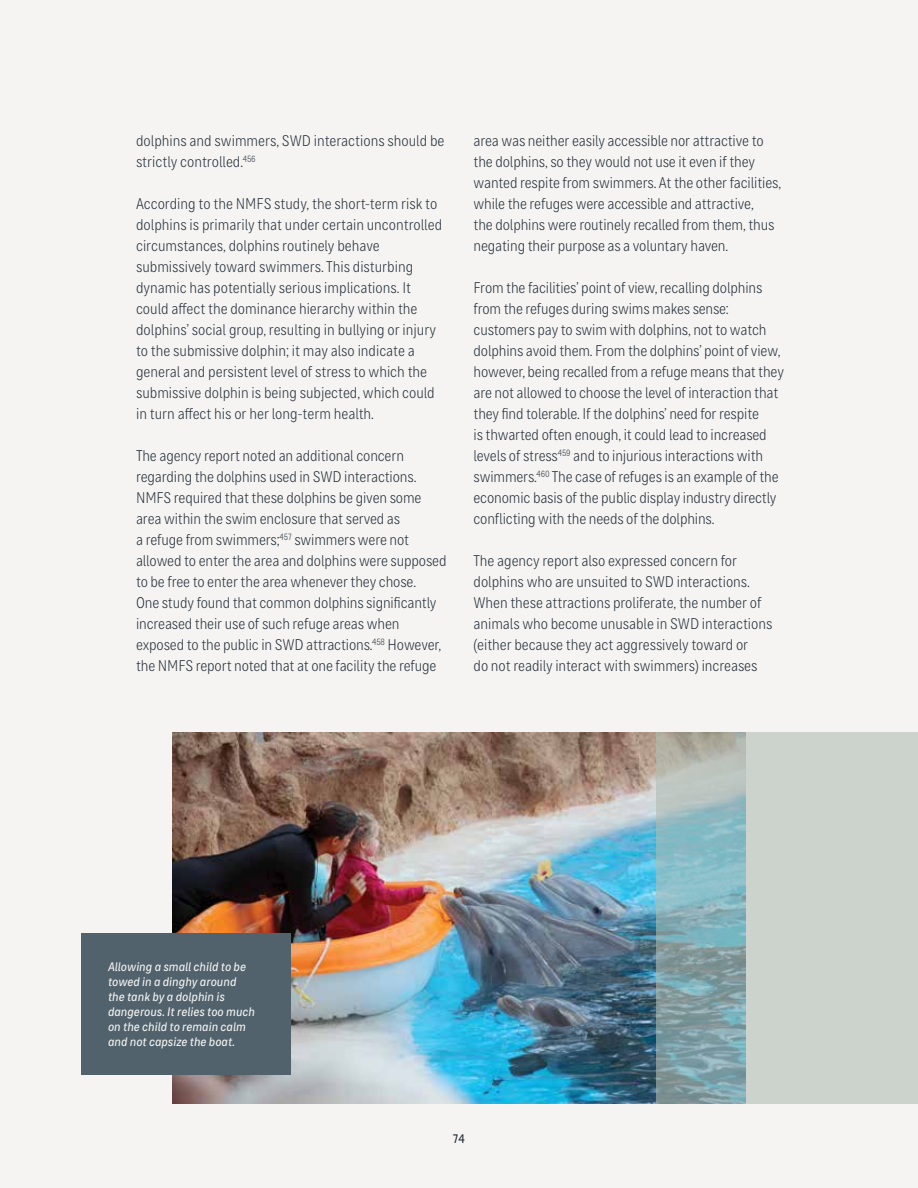
<style>
.page{position:relative;width:918px;height:1188px;background:#f5f4f2}
.page>*{position:absolute;margin:0;border:0;box-sizing:border-box;transform-origin:0 0}
.t1{font:300 15px/21px "Bruta Glb Condensed";letter-spacing:-.01em;color:#232d38}
.t2{font:italic 12px/15px "Bruta Glb Condensed";color:#f5f4f2}
.t3{font:12px "Bruta Glb Condensed";color:#232d38}
</style>
<div class="page">
<img style="left:172px;top:732px;width:484px;height:372px">
<svg style="left:656px;top:732px;width:262px;height:372px;background:#b6c6c3"></svg>
<div style="left:81px;top:933px;width:209px;height:142px;background:#51626d"></div>
<p class="t1" style="left:136px;top:129px;width:310px">dolphins and swimmers, SWD interactions should be strictly controlled.<sup>456</sup></p>
<p class="t1" style="left:136px;top:192px;width:308px">According to the NMFS study, the short-term risk to dolphins is primarily that under certain uncontrolled circumstances, dolphins routinely behave submissively toward swimmers. This disturbing dynamic has potentially serious implications. It could affect the dominance hierarchy within the dolphins’ social group, resulting in bullying or injury to the submissive dolphin; it may also indicate a general and persistent level of stress to which the submissive dolphin is being subjected, which could in turn affect his or her long-term health.</p>
<p class="t1" style="left:136px;top:444px;width:312px">The agency report noted an additional concern regarding the dolphins used in SWD interactions.<br>NMFS required that these dolphins be given some area within the swim enclosure that served as<br>a refuge from swimmers;<sup>457</sup> swimmers were not allowed to enter the area and dolphins were supposed to be free to enter the area whenever they chose.<br>One study found that common dolphins significantly increased their use of such refuge areas when exposed to the public in SWD attractions.<sup>458</sup> However, the NMFS report noted that at one facility the refuge</p>
<p class="t1" style="left:474px;top:129px;width:309px">area was neither easily accessible nor attractive to the dolphins, so they would not use it even if they wanted respite from swimmers. At the other facilities, while the refuges were accessible and attractive,<br>the dolphins were routinely recalled from them, thus negating their purpose as a voluntary haven.</p>
<p class="t1" style="left:474px;top:276px;width:312px">From the facilities’ point of view, recalling dolphins from the refuges during swims makes sense: customers pay to swim with dolphins, not to watch dolphins avoid them. From the dolphins’ point of view, however, being recalled from a refuge means that they are not allowed to choose the level of interaction that they find tolerable. If the dolphins’ need for respite<br>is thwarted often enough, it could lead to increased levels of stress<sup>459</sup> and to injurious interactions with swimmers.<sup>460</sup> The case of refuges is an example of the economic basis of the public display industry directly conflicting with the needs of the dolphins.</p>
<p class="t1" style="left:474px;top:549px;width:300px">The agency report also expressed concern for dolphins who are unsuited to SWD interactions.<br>When these attractions proliferate, the number of animals who become unusable in SWD interactions (either because they act aggressively toward or<br>do not readily interact with swimmers) increases</p>
<p class="t2" style="left:108px;top:958px;width:149px">Allowing a small child to be towed in a dinghy around the tank by a dolphin is dangerous. It relies too much on the child to remain calm and not capsize the boat.</p>
<p class="t3" style="left:453px;top:1129px;width:14px">74</p>
</div>
